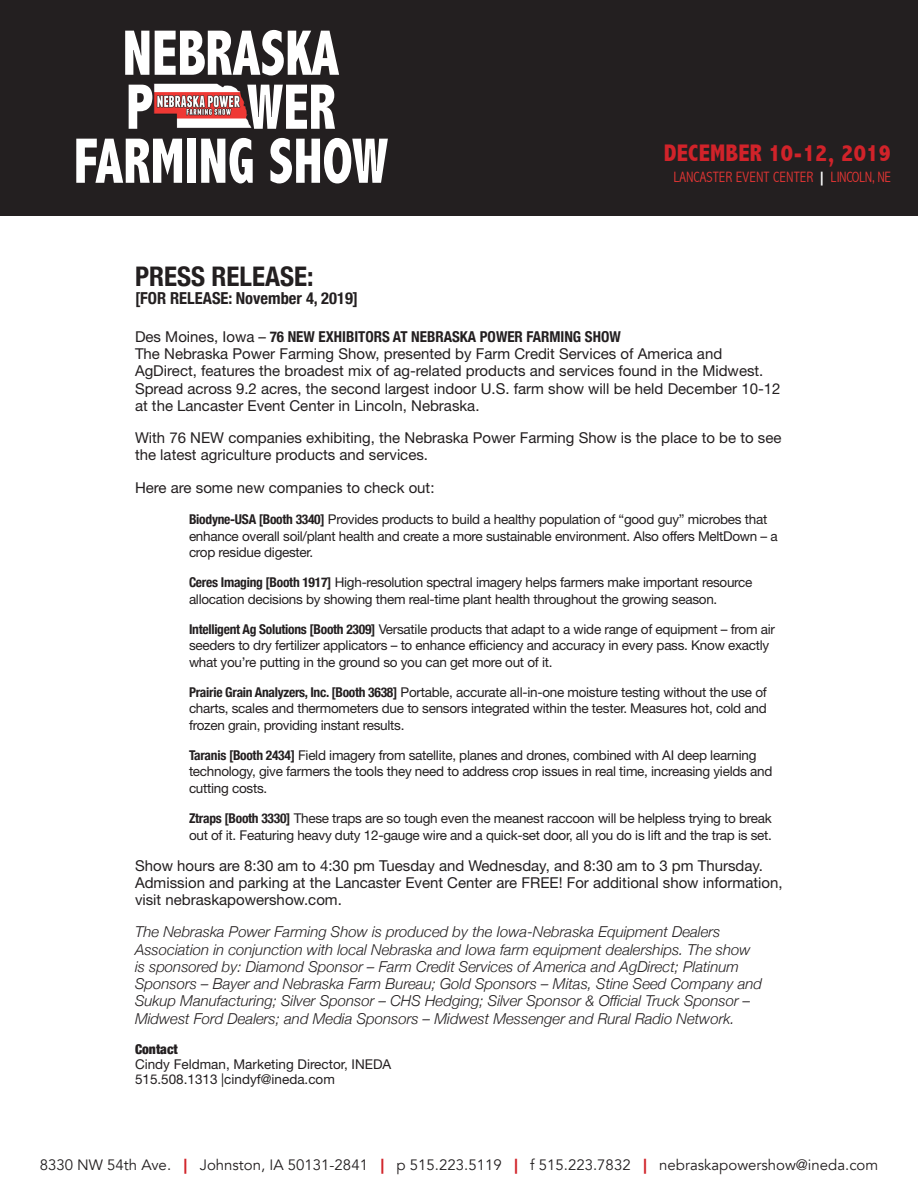
<style>
.page{position:relative;width:918px;height:1188px;background:#fff}
.page>*{position:absolute;margin:0;border:0;box-sizing:border-box;transform-origin:0 0}
.t1{font:800 condensed 64.8px "Abadi";color:#fff;scale:.83 1}
.t2{font:700 condensed 27px "Helvetica Neue";color:#231f20}
.t3{font:800 condensed 24px "Abadi";letter-spacing:.01em;color:#d1232a}
.t4{font:700 condensed 16.5px "Helvetica Neue";color:#231f20}
.t5{font:15px/17.2px "Helvetica Neue LT Std";color:#231f20}
.t6{font:italic 300 15px/17.2px "Helvetica Neue";color:#231f20}
.t7{font:15px "Avenir";color:#231f20}
.t8{font:700 condensed 15px "Helvetica Neue";color:#231f20}
.t9{font:300 condensed 15px "Abadi";letter-spacing:.005em;color:#e23534}
.t10{font:13.5px/16.5px "Helvetica Neue LT Std";letter-spacing:-.02em;color:#231f20}
.t11{font:13.5px "Helvetica Neue LT Std";color:#231f20}
.t12{font:900 condensed 13.5px "Helvetica Neue";color:#231f20}
.s1{font-weight:800;color:#fff}
.s2{font-family:"Helvetica Neue LT Std";font-weight:400;font-stretch:normal;color:#221e1f}
.s3{font-family:"Helvetica Neue";font-weight:700;font-stretch:condensed}
.s4{font-weight:900;color:#d1232a}
</style>
<div class="page">
<div style="left:0;top:0;width:918px;height:215px;background:#231f20"></div>
<img style="left:154px;top:83px;width:98px;height:45px">
<p class="t1" style="left:123px;top:16px;width:262px">NEBRASKA</p>
<p class="t1" style="left:126px;top:70px;width:34px">P</p>
<p class="t1" style="left:247px;top:70px;width:109px">WER</p>
<p class="t1" style="left:74px;top:124px;width:381px">FARMING SHOW</p>
<p class="t3" style="left:664px;top:139px;width:229px">DECEMBER 10-12, 2019</p>
<p class="t9" style="left:673px;top:169px;width:219px">LANCASTER EVENT CENTER <span class="s1">|</span> LINCOLN, NE</p>
<p class="t2" style="left:135px;top:254px;width:180px">PRESS RELEASE:</p>
<p class="t4" style="left:135px;top:285px;width:225px">[FOR RELEASE: November 4, 2019]</p>
<p class="t8" style="left:135px;top:324px;width:487px"><span class="s2">Des Moines, Iowa –</span> 76 NEW EXHIBITORS AT NEBRASKA POWER FARMING SHOW</p>
<p class="t5" style="left:135px;top:345px;width:647px">The Nebraska Power Farming Show, presented by Farm Credit Services of America and AgDirect, features the broadest mix of ag-related products and services found in the Midwest.<br>Spread across 9.2 acres, the second largest indoor U.S. farm show will be held December 10-12 at the Lancaster Event Center in Lincoln, Nebraska.</p>
<p class="t5" style="left:135px;top:429px;width:648px">With 76 NEW companies exhibiting, the Nebraska Power Farming Show is the place to be to see the latest agriculture products and services.</p>
<p class="t5" style="left:135px;top:478px;width:301px">Here are some new companies to check out:</p>
<p class="t10" style="left:189px;top:511px;width:590px"><span class="s3">Biodyne-USA [Booth 3340]</span> Provides products to build a healthy population of “good guy” microbes that enhance overall soil/plant health and create a more sustainable environment. Also offers MeltDown – a crop residue digester.</p>
<p class="t10" style="left:189px;top:574px;width:565px"><span class="s3">Ceres Imaging [Booth 1917]</span> High-resolution spectral imagery helps farmers make important resource allocation decisions by showing them real-time plant health throughout the growing season.</p>
<p class="t10" style="left:189px;top:620px;width:587px"><span class="s3">Intelligent Ag Solutions [Booth 2309]</span> Versatile products that adapt to a wide range of equipment – from air seeders to dry fertilizer applicators – to enhance efficiency and accuracy in every pass. Know exactly what you’re putting in the ground so you can get more out of it.</p>
<p class="t10" style="left:189px;top:683px;width:579px;text-align:justify"><span class="s3">Prairie Grain Analyzers, Inc. [Booth 3638]</span> Portable, accurate all-in-one moisture testing without the use of charts, scales and thermometers due to sensors integrated within the tester. Measures hot, cold and frozen grain, providing instant results.</p>
<p class="t10" style="left:189px;top:746px;width:585px"><span class="s3">Taranis [Booth 2434]</span> Field imagery from satellite, planes and drones, combined with AI deep learning technology, give farmers the tools they need to address crop issues in real time, increasing yields and cutting costs.</p>
<p class="t10" style="left:189px;top:809px;width:585px;line-height:17.2px"><span class="s3">Ztraps [Booth 3330]</span> These traps are so tough even the meanest raccoon will be helpless trying to break out of it. Featuring heavy duty 12-gauge wire and a quick-set door, all you do is lift and the trap is set.</p>
<p class="t5" style="left:135px;top:856px;width:649px">Show hours are 8:30 am to 4:30 pm Tuesday and Wednesday, and 8:30 am to 3 pm Thursday.<br>Admission and parking at the Lancaster Event Center are FREE! For additional show information, visit nebraskapowershow.com.</p>
<p class="t6" style="left:135px;top:922px;width:629px">The Nebraska Power Farming Show is produced by the Iowa-Nebraska Equipment Dealers Association in conjunction with local Nebraska and Iowa farm equipment dealerships. The show is sponsored by: Diamond Sponsor – Farm Credit Services of America and AgDirect; Platinum Sponsors – Bayer and Nebraska Farm Bureau; Gold Sponsors – Mitas, Stine Seed Company and Sukup Manufacturing; Silver Sponsor – CHS Hedging; Silver Sponsor &amp; Official Truck Sponsor – Midwest Ford Dealers; and Media Sponsors – Midwest Messenger and Rural Radio Network.</p>
<p class="t12" style="left:135px;top:1038px;width:44px">Contact</p>
<p class="t11" style="left:135px;top:1056px;width:258px">Cindy Feldman, Marketing Director, INEDA</p>
<p class="t11" style="left:135px;top:1071px;width:201px">515.508.1313 |cindyf@ineda.com</p>
<p class="t7" style="left:40px;top:1156px;width:840px">8330 NW 54th Ave. <span class="s4">|</span> Johnston, IA 50131-2841 <span class="s4">|</span> p 515.223.5119 <span class="s4">|</span> f 515.223.7832 <span class="s4">|</span> nebraskapowershow@ineda.com</p>
</div>
